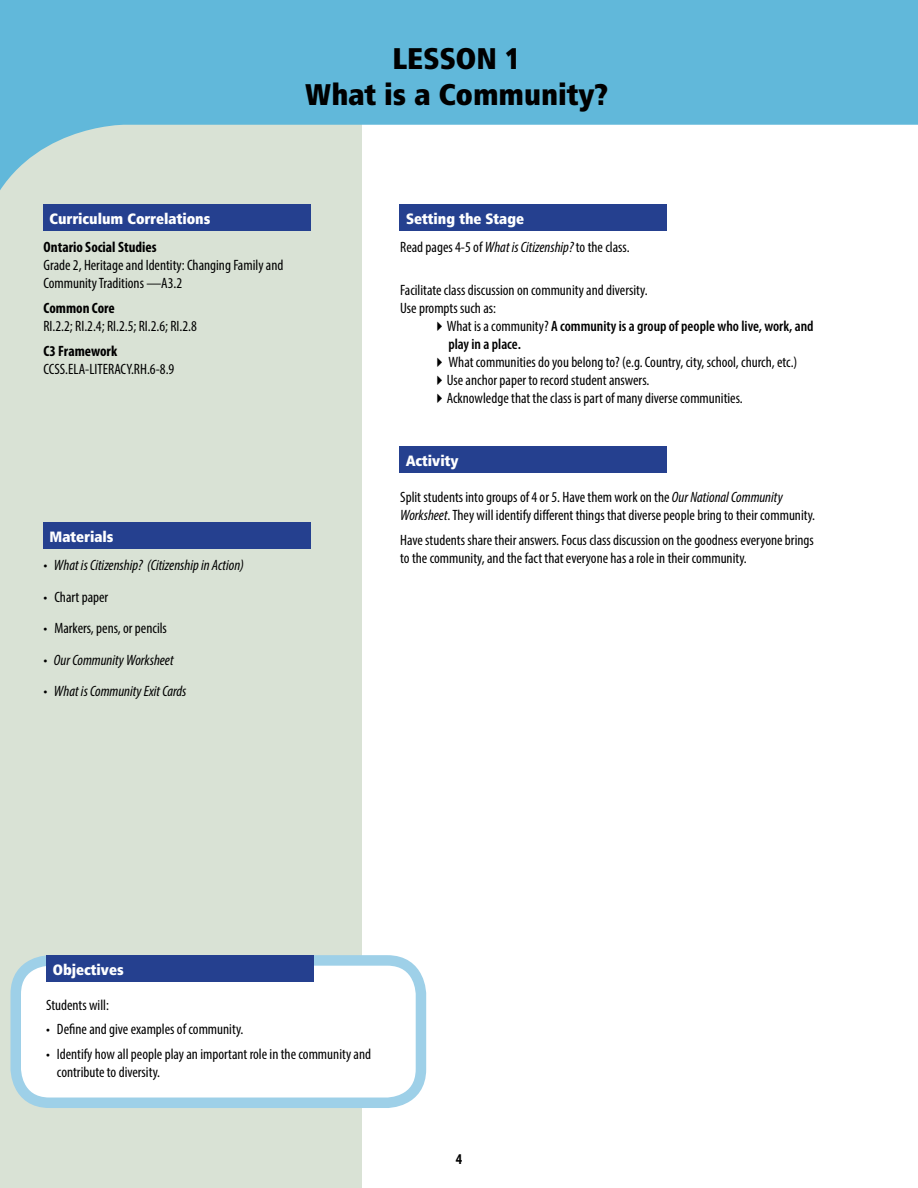
<style>
.page{position:relative;width:918px;height:1188px;background:#fff}
.page>*{position:absolute;margin:0;border:0;box-sizing:border-box;transform-origin:0 0}
.t1{font:30px/36px "Humanist 777 BT Extra Black Cond B";color:#000;text-align:center}
.t2{font:condensed 15px/18px "Myriad Pro";color:#000}
.t3{font:italic condensed 15px "Myriad Pro";color:#000}
.t4{font:600 condensed 15px/18px "Myriad Pro";color:#000}
.t5{font:15px "Humanist 777 BT Extra Black Cond B";color:#fff}
.t6{font:700 condensed 15px "Myriad Pro";color:#000}
.s1{font-style:italic}
.s2{font-weight:400}
</style>
<div class="page">
<div style="left:0;top:0;width:362px;height:1188px;background:#d9e2d5"></div>
<svg style="left:0;top:0;width:918px;height:215px;fill:#61b8da"></svg>
<div style="left:16px;top:960px;width:405px;height:143px;background:#fff;border-radius:34px"></div>
<div style="left:10px;top:955px;width:416px;height:153px;border:10px solid #9ed0e8;border-radius:34px"></div>
<div style="left:46px;top:955px;width:268px;height:27px;background:#25408f"></div>
<div style="left:43px;top:204px;width:268px;height:27px;background:#25408f"></div>
<div style="left:43px;top:522px;width:268px;height:27px;background:#25408f"></div>
<div style="left:400px;top:204px;width:267px;height:27px;background:#25408f"></div>
<div style="left:400px;top:446px;width:267px;height:27px;background:#25408f"></div>
<h1 class="t1" style="left:305px;top:39px;width:305px">LESSON 1<br>What is a Community?</h1>
<p class="t5" style="left:50px;top:209px;width:162px">Curriculum Correlations</p>
<p class="t6" style="left:44px;top:238px;width:115px">Ontario Social Studies</p>
<p class="t2" style="left:44px;top:256px;width:241px">Grade 2, Heritage and Identity: Changing Family and<br>Community Traditions —A3.2</p>
<p class="t6" style="left:44px;top:298px;width:73px">Common Core</p>
<p class="t2" style="left:44px;top:317px;width:155px">RI.2.2; RI.2.4; RI.2.5; RI.2.6; RI.2.8</p>
<p class="t6" style="left:44px;top:341px;width:75px">C3 Framework</p>
<p class="t2" style="left:44px;top:359px;width:132px">CCSS.ELA-LITERACY.RH.6-8.9</p>
<p class="t5" style="left:50px;top:527px;width:66px">Materials</p>
<p class="t3" style="left:44px;top:556px;width:202px">• What is Citizenship? (Citizenship in Action)</p>
<p class="t2" style="left:44px;top:587px;width:66px">• Chart paper</p>
<p class="t2" style="left:44px;top:619px;width:125px">• Markers, pens, or pencils</p>
<p class="t3" style="left:44px;top:651px;width:132px">• Our Community Worksheet</p>
<p class="t3" style="left:44px;top:682px;width:145px">• What is Community Exit Cards</p>
<p class="t5" style="left:406px;top:209px;width:120px">Setting the Stage</p>
<p class="t2" style="left:400px;top:238px;width:231px">Read pages 4-5 of <span class="s1">What is Citizenship?</span> to the class.</p>
<p class="t2" style="left:400px;top:281px;width:249px">Facilitate class discussion on community and diversity.<br>Use prompts such as:</p>
<p class="t4" style="left:448px;top:317px;width:367px;text-indent:-17px">✔<span class="s2">What is a community?</span> A community is a group of people who live, work, and play in a place.</p>
<p class="t2" style="left:432px;top:353px;width:367px">✔ What communities do you belong to? (e.g. Country, city, school, church, etc.)</p>
<p class="t2" style="left:432px;top:371px;width:219px">✔Use anchor paper to record student answers.</p>
<p class="t2" style="left:432px;top:389px;width:313px">✔Acknowledge that the class is part of many diverse communities.</p>
<p class="t5" style="left:406px;top:451px;width:54px">Activity</p>
<p class="t2" style="left:400px;top:488px;width:416px">Split students into groups of 4 or 5. Have them work on the <span class="s1">Our National Community<br>Worksheet</span>. They will identify different things that diverse people bring to their community.</p>
<p class="t2" style="left:400px;top:530px;width:415px">Have students share their answers. Focus class discussion on the goodness everyone brings to the community, and the fact that everyone has a role in their community.</p>
<p class="t5" style="left:53px;top:960px;width:73px">Objectives</p>
<p class="t2" style="left:46px;top:996px;width:64px">Students will:</p>
<p class="t2" style="left:46px;top:1020px;width:199px">• Define and give examples of community.</p>
<p class="t2" style="left:57px;top:1045px;width:316px;text-indent:-11px">• Identify how all people play an important role in the community and contribute to diversity.</p>
<p class="t6" style="left:456px;top:1150px;width:8px">4</p>
</div>
